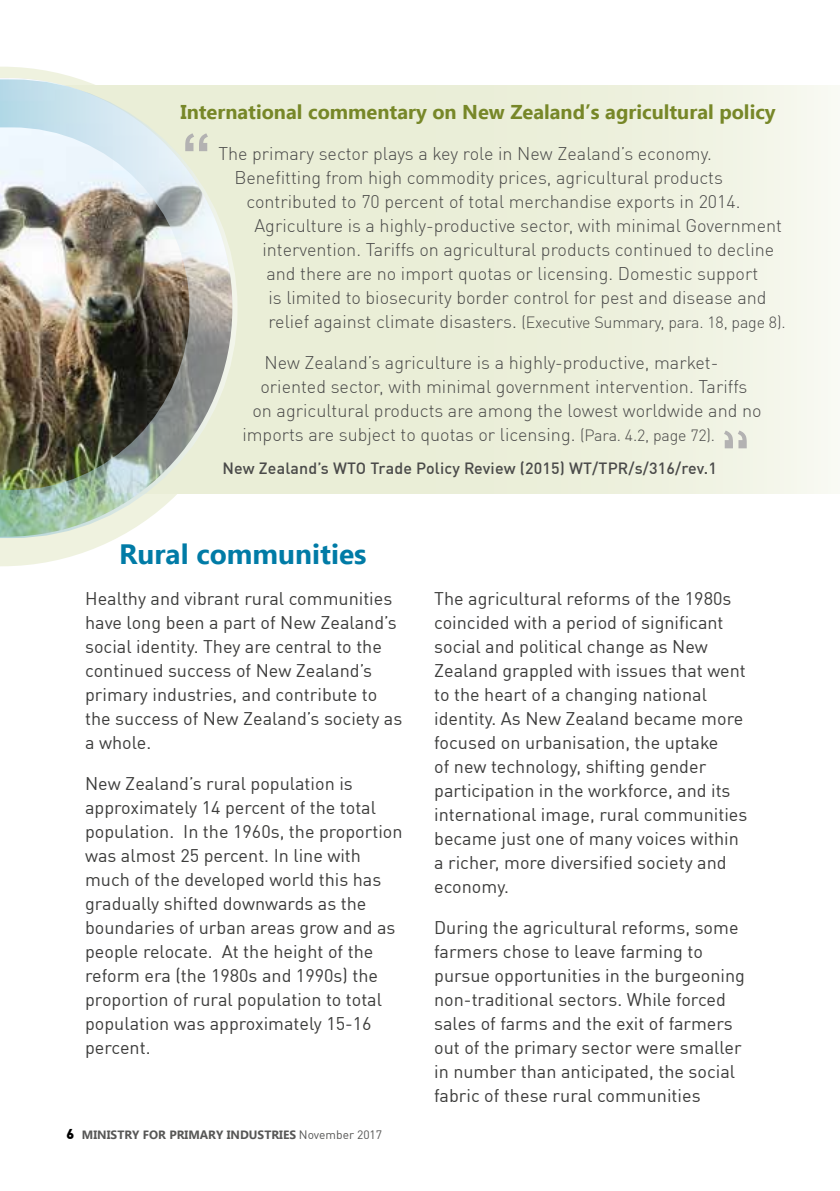
<style>
.page{position:relative;width:840px;height:1191px;background:#fff}
.page>*{position:absolute;margin:0;border:0;box-sizing:border-box;transform-origin:0 0}
.Box_header{font:700 60px "Arial";color:#b3b2b2}
._2_body_heading_2{font:700 28px "Ebrima";color:#007ba6}
.Heading_3{font:700 20px "Ebrima";color:#778728}
._3_body_copy{font:18px/24px "DIN";color:#3c3c3b}
._3_body_copy-2{font:300 18px "DIN";color:#4a4a49}
._3_body_copy-3{font:300 16px "DIN";letter-spacing:-.01em;color:#4a4a49}
.Heading_4{font:500 16px "DIN";letter-spacing:.01em;color:#4a4a49}
.t1{font:700 12px "Ebrima";color:#575756}
.s1{font-size:18px}
.s2{font-size:16px}
.s3{font-family:"DIN";font-weight:900;font-size:14px;color:#000}
.s4{font-family:"DIN";font-weight:400}
</style>
<div class="page">
<svg style="left:251px;top:85px;width:587px;height:409px;background:#edf0dd"></svg>
<svg style="left:0;top:67px;width:251px;height:499px;fill:#eff2df"></svg>
<img style="left:0;top:77px;width:239px;height:463px">
<svg style="left:723px;top:430px;width:23px;height:18px"></svg>
<p class="Heading_3" style="left:180px;top:97px;width:596px">International commentary on New Zealand’s agricultural policy</p>
<p class="_3_body_copy-2" style="left:218px;top:142px;width:495px">The primary sector plays a key role in New Zealand’s economy.</p>
<p class="_3_body_copy-2" style="left:234px;top:166px;width:490px">Benefitting from high commodity prices, agricultural products</p>
<p class="_3_body_copy-2" style="left:246px;top:190px;width:495px">contributed to 70 percent of total merchandise exports in 2014.</p>
<p class="_3_body_copy-2" style="left:254px;top:214px;width:529px">Agriculture is a highly-productive sector, with minimal Government</p>
<p class="_3_body_copy-2" style="left:262px;top:238px;width:513px">intervention. Tariffs on agricultural products continued to decline</p>
<p class="_3_body_copy-2" style="left:266px;top:262px;width:493px">and there are no import quotas or licensing. Domestic support</p>
<p class="_3_body_copy-2" style="left:268px;top:286px;width:499px">is limited to biosecurity border control for pest and disease and</p>
<p class="_3_body_copy-3" style="left:268px;top:312px;width:518px"><span class="s1">relief against climate disasters.</span> (Executive Summary, para. 18, page 8).</p>
<p class="_3_body_copy-2" style="left:264px;top:351px;width:455px">New Zealand’s agriculture is a highly-productive, market-</p>
<p class="_3_body_copy-2" style="left:260px;top:375px;width:488px">oriented sector, with minimal government intervention. Tariffs</p>
<p class="_3_body_copy-2" style="left:252px;top:399px;width:510px">on agricultural products are among the lowest worldwide and no</p>
<p class="_3_body_copy-2" style="left:242px;top:423px;width:474px">imports are subject to quotas or licensing. <span class="s2">(Para. 4.2, page 72).</span></p>
<p class="Heading_4" style="left:222px;top:458px;width:496px">New Zealand’s WTO Trade Policy Review (2015) WT/TPR/s/316/rev.1</p>
<p class="Box_header" style="left:181px;top:113px;width:31px">“</p>
<p class="_2_body_heading_2" style="left:119px;top:533px;width:249px">Rural communities</p>
<p class="_3_body_copy" style="left:85px;top:586px;width:318px">Healthy and vibrant rural communities have long been a part of New Zealand’s social identity. They are central to the continued success of New Zealand’s primary industries, and contribute to the success of New Zealand’s society as a whole.</p>
<p class="_3_body_copy" style="left:85px;top:771px;width:319px">New Zealand’s rural population is approximately 14 percent of the total population. In the 1960s, the proportion was almost 25 percent. In line with much of the developed world this has gradually shifted downwards as the boundaries of urban areas grow and as people relocate. At the height of the reform era (the 1980s and 1990s) the proportion of rural population to total population was approximately 15-16 percent.</p>
<p class="t1" style="left:66px;top:1126px;width:317px"><span class="s3">6</span> MINISTRY FOR PRIMARY INDUSTRIES <span class="s4">November 2017</span></p>
<p class="_3_body_copy" style="left:434px;top:586px;width:314px">The agricultural reforms of the 1980s coincided with a period of significant social and political change as New Zealand grappled with issues that went to the heart of a changing national identity. As New Zealand became more focused on urbanisation, the uptake<br>of new technology, shifting gender participation in the workforce, and its international image, rural communities became just one of many voices within a richer, more diversified society and economy.</p>
<p class="_3_body_copy" style="left:434px;top:915px;width:312px">During the agricultural reforms, some farmers chose to leave farming to pursue opportunities in the burgeoning non-traditional sectors. While forced sales of farms and the exit of farmers out of the primary sector were smaller in number than anticipated, the social fabric of these rural communities</p>
</div>
